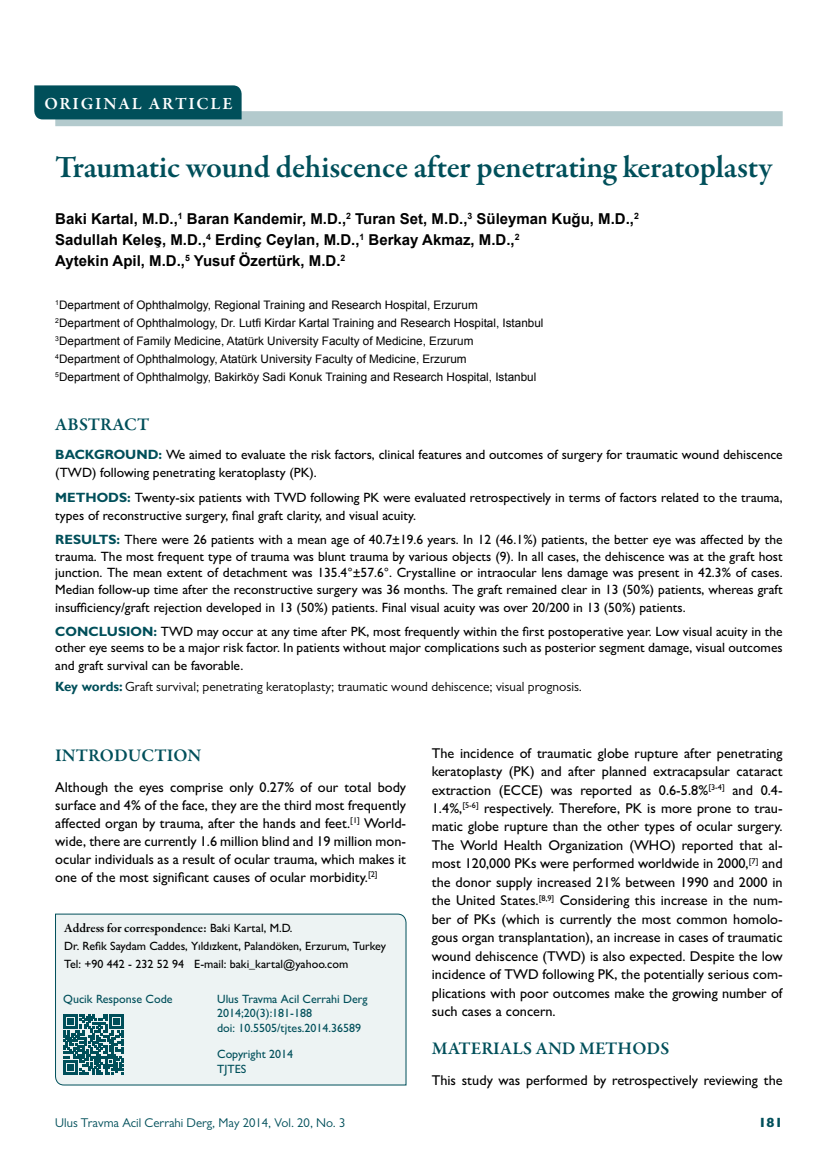
<style>
.page{position:relative;width:838px;height:1170px;background:#fff}
.page>*{position:absolute;margin:0;border:0;box-sizing:border-box;transform-origin:0 0}
.t1{font:600 31.5px "Garamond Premr Pro";letter-spacing:-.01em;color:#004f5a}
.t2{font:600 18px "Garamond Premr Pro";letter-spacing:.005em;color:#004f5a}
.t3{font:600 17.25px "Garamond Premr Pro";letter-spacing:.1em;color:#fff}
.t4{font:700 15px/21px "Arial";color:#000}
.t5{font:500 14.25px/18.5px "Gill Sans MT Pro";color:#000;text-align:justify}
.t6{font:500 13.5px/16.5px "Gill Sans MT Pro";color:#000}
.t7{font:800 13.5px "Gill Sans MT Pro";color:#004f5a}
.t8{font:13.35px "Gill Sans MT Pro";color:#000}
.t9{font:12.75px "Gill Sans MT Pro";color:#004f5a}
.t10{font:600 12.75px "Garamond Premr Pro";letter-spacing:-.005em;color:#000}
.t11{font:500 12px/14.4px "Gill Sans MT Pro";color:#004f5a}
.t12{font:500 12px/18px "Gill Sans MT Pro";color:#000}
.t13{font:11.7px/18px "Arial";color:#000}
.s1{font-weight:700;color:#004f5a}
.s2{font-family:"Gill Sans";font-weight:700;color:#004f5a}
.s3{font-family:"Gill Sans MT Pro";font-weight:500;font-size:12px}
</style>
<div class="page">
<div style="left:55px;top:111px;width:727px;height:15px;background:#b3cacd"></div>
<div style="left:34px;top:85px;width:208px;height:34px;background:#004f5a"></div>
<div style="left:55px;top:913px;width:351px;height:172px;background:#edf3f3"></div>
<svg style="left:63px;top:1014px;width:61px;height:60px;background:#447e86"></svg>
<p class="t3" style="left:44px;top:93px;width:190px">ORIGINAL ARTICLE</p>
<h1 class="t1" style="left:55px;top:148px;width:718px">Traumatic wound dehiscence after penetrating keratoplasty</h1>
<p class="t4" style="left:55px;top:208px;width:585px">Baki Kartal, M.D.,<sup>1</sup> Baran Kandemir, M.D.,<sup>2</sup> Turan Set, M.D.,<sup>3</sup> Süleyman Kuğu, M.D.,<sup>2<br></sup>Sadullah Keleş, M.D.,<sup>4</sup> Erdinç Ceylan, M.D.,<sup>1</sup> Berkay Akmaz, M.D.,<sup>2<br></sup>Aytekin Apil, M.D.,<sup>5</sup> Yusuf Özertürk, M.D.<sup>2</sup></p>
<p class="t13" style="left:55px;top:296px;width:490px"><sup>1</sup>Department of Ophthalmolgy, Regional Training and Research Hospital, Erzurum <sup>2</sup>Department of Ophthalmology, Dr. Lutfi Kirdar Kartal Training and Research Hospital, Istanbul <sup>3</sup>Department of Family Medicine, Atatürk University Faculty of Medicine, Erzurum<br><sup>4</sup>Department of Ophthalmology, Atatürk University Faculty of Medicine, Erzurum<br><sup>5</sup>Department of Ophthalmolgy, Bakirköy Sadi Konuk Training and Research Hospital, Istanbul</p>
<h2 class="t2" style="left:55px;top:413px;width:95px">ABSTRACT</h2>
<p class="t6" style="left:55px;top:445px;width:729px;line-height:18px"><span class="s1">BACKGROUND:</span> We aimed to evaluate the risk factors, clinical features and outcomes of surgery for traumatic wound dehiscence (TWD) following penetrating keratoplasty (PK).</p>
<p class="t6" style="left:55px;top:488px;width:729px;line-height:18px"><span class="s1">METHODS:</span> Twenty-six patients with TWD following PK were evaluated retrospectively in terms of factors related to the trauma, types of reconstructive surgery, final graft clarity, and visual acuity.</p>
<p class="t6" style="left:55px;top:531px;width:729px;text-align:justify"><span class="s1">RESULTS:</span> There were 26 patients with a mean age of 40.7±19.6 years. In 12 (46.1%) patients, the better eye was affected by the trauma. The most frequent type of trauma was blunt trauma by various objects (9). In all cases, the dehiscence was at the graft host junction. The mean extent of detachment was 135.4°±57.6°. Crystalline or intraocular lens damage was present in 42.3% of cases.<br>Median follow-up time after the reconstructive surgery was 36 months. The graft remained clear in 13 (50%) patients, whereas graft</p>
<p class="t6" style="left:55px;top:594px;width:729px;line-height:24.5px">insufficiency/graft rejection developed in 13 (50%) patients. Final visual acuity was over 20/200 in 13 (50%) patients.<br><span class="s1">CONCLUSION:</span> TWD may occur at any time after PK, most frequently within the first postoperative year. Low visual acuity in the</p>
<p class="t6" style="left:55px;top:639px;width:729px;line-height:17.5px">other eye seems to be a major risk factor. In patients without major complications such as posterior segment damage, visual outcomes and graft survival can be favorable.</p>
<p class="t8" style="left:55px;top:679px;width:528px"><span class="s2">Key words:</span> Graft survival; penetrating keratoplasty; traumatic wound dehiscence; visual prognosis.</p>
<h2 class="t2" style="left:55px;top:744px;width:148px">INTRODUCTION</h2>
<p class="t5" style="left:55px;top:777px;width:352px;line-height:18px">Although the eyes comprise only 0.27% of our total body surface and 4% of the face, they are the third most frequently affected organ by trauma, after the hands and feet.<sup>[1]</sup> World&shy;wide, there are currently 1.6 million blind and 19 million mon&shy;ocular individuals as a result of ocular trauma, which makes it one of the most significant causes of ocular morbidity.<sup>[2]</sup></p>
<p class="t10" style="left:64px;top:920px;width:230px">Address for correspondence: <span class="s3">Baki Kartal, M.D.</span></p>
<p class="t12" style="left:64px;top:936px;width:323px">Dr. Refik Saydam Caddes, Yıldızkent, Palandöken, Erzurum, Turkey<br>Tel: +90 442 - 232 52 94 E-mail: baki_kartal@yahoo.com</p>
<p class="t11" style="left:63px;top:991px;width:111px">Qucik Response Code</p>
<p class="t11" style="left:217px;top:991px;width:152px">Ulus Travma Acil Cerrahi Derg<br>2014;20(3):181-188<br>doi: 10.5505/tjtes.2014.36589</p>
<p class="t11" style="left:217px;top:1046px;width:78px">Copyright 2014<br>TJTES</p>
<p class="t5" style="left:432px;top:743px;width:352px">The incidence of traumatic globe rupture after penetrating keratoplasty (PK) and after planned extracapsular cataract extraction (ECCE) was reported as 0.6-5.8%<sup>[3-4]</sup> and 0.4- 1.4%,<sup>[5-6]</sup> respectively. Therefore, PK is more prone to trau&shy;matic globe rupture than the other types of ocular surgery.<br>The World Health Organization (WHO) reported that al&shy;most 120,000 PKs were performed worldwide in 2000,<sup>[7]</sup> and the donor supply increased 21% between 1990 and 2000 in the United States.<sup>[8,9]</sup> Considering this increase in the num&shy;ber of PKs (which is currently the most common homolo&shy;gous organ transplantation), an increase in cases of traumatic wound dehiscence (TWD) is also expected. Despite the low incidence of TWD following PK, the potentially serious com&shy;plications with poor outcomes make the growing number of such cases a concern.</p>
<h2 class="t2" style="left:432px;top:1037px;width:239px">MATERIALS AND METHODS</h2>
<p class="t5" style="left:432px;top:1070px;width:352px">This study was performed by retrospectively reviewing the</p>
<p class="t9" style="left:55px;top:1115px;width:291px">Ulus Travma Acil Cerrahi Derg, May 2014, Vol. 20, No. 3</p>
<p class="t7" style="left:758px;top:1114px;width:26px">181</p>
</div>
